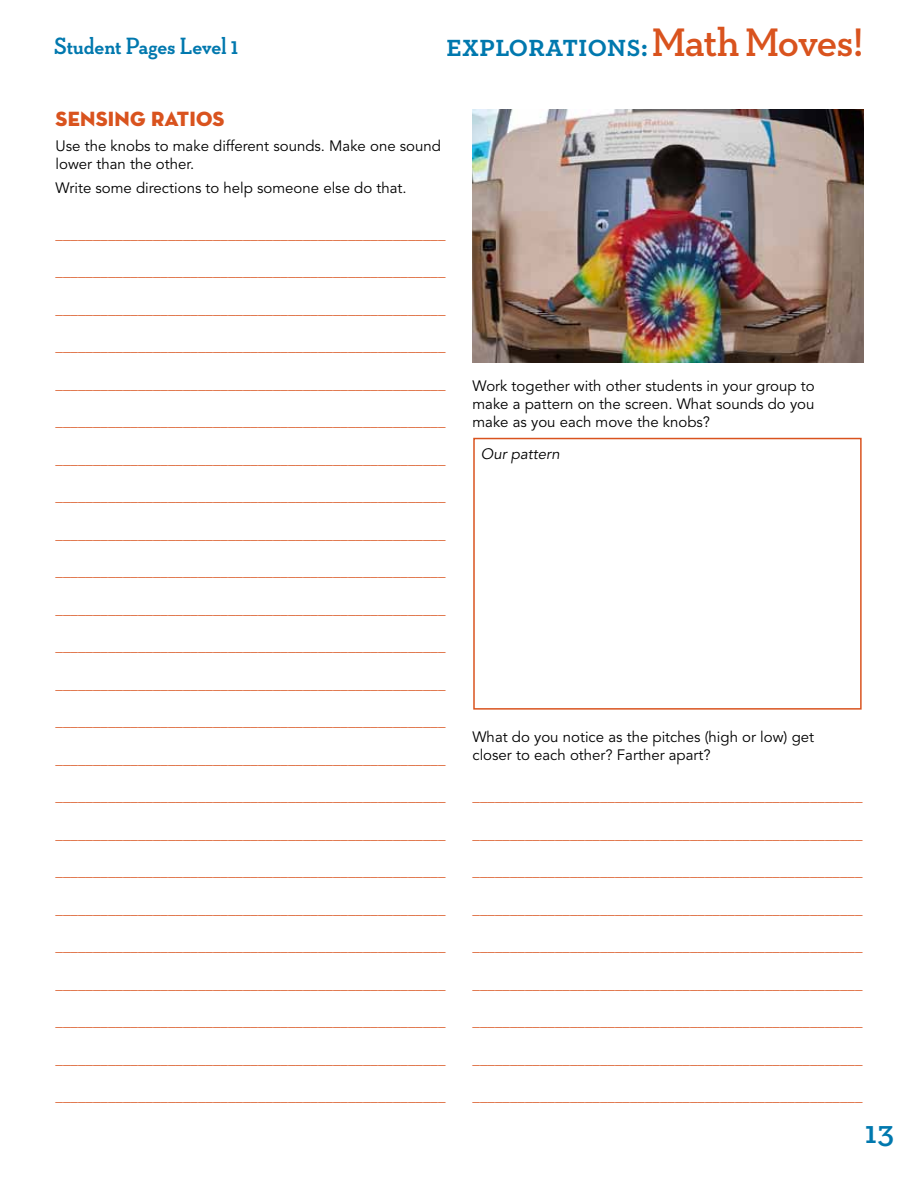
<style>
.page{position:relative;width:918px;height:1188px;background:#fff}
.page>*{position:absolute;margin:0;border:0;box-sizing:border-box;transform-origin:0 0}
.t1{font:600 33px "Neutraface Slab Text";color:#0078ae}
.t2{font:600 31.5px "Neutraface Slab Text";letter-spacing:-.02em;color:#0078ae}
.t3{font:700 24px "Neutraface Slab Display";color:#0078ae}
.t4{font:21px "Neutra Disp Titling";letter-spacing:.01em;color:#d9531e}
.t5{font:15px "Avenir";color:#d9531e}
.t6{font:15px/18px "Avenir";color:#000}
.t7{font:italic 15px "Avenir";color:#000}
.s1{font-size:40.5px;color:#d9531e}
</style>
<div class="page">
<img style="left:473px;top:109px;width:391px;height:253px">
<div style="left:473px;top:438px;width:389px;height:272px;border:2px solid #d9531e"></div>
<h3 class="t3" style="left:54px;top:32px;width:186px">Student Pages Level 1</h3>
<h2 class="t2" style="left:446px;top:25px;width:419px">explorations:<span class="s1">Math Moves!</span></h2>
<h3 class="t4" style="left:56px;top:105px;width:170px">SENSING RATIOS</h3>
<p class="t6" style="left:56px;top:137px;width:387px">Use the knobs to make different sounds. Make one sound lower than the other.</p>
<p class="t6" style="left:56px;top:180px;width:350px">Write some directions to help someone else do that.</p>
<p class="t5" style="left:56px;top:225px;width:391px">____________________________________________________</p>
<p class="t5" style="left:56px;top:263px;width:391px">____________________________________________________</p>
<p class="t5" style="left:56px;top:300px;width:391px">____________________________________________________</p>
<p class="t5" style="left:56px;top:338px;width:391px">____________________________________________________</p>
<p class="t5" style="left:56px;top:375px;width:391px">____________________________________________________</p>
<p class="t5" style="left:56px;top:413px;width:391px">____________________________________________________</p>
<p class="t5" style="left:56px;top:450px;width:391px">____________________________________________________</p>
<p class="t5" style="left:56px;top:488px;width:391px">____________________________________________________</p>
<p class="t5" style="left:56px;top:525px;width:391px">____________________________________________________</p>
<p class="t5" style="left:56px;top:563px;width:391px">____________________________________________________</p>
<p class="t5" style="left:56px;top:600px;width:391px">____________________________________________________</p>
<p class="t5" style="left:56px;top:638px;width:391px">____________________________________________________</p>
<p class="t5" style="left:56px;top:675px;width:391px">____________________________________________________</p>
<p class="t5" style="left:56px;top:713px;width:391px">____________________________________________________</p>
<p class="t5" style="left:56px;top:750px;width:391px">____________________________________________________</p>
<p class="t5" style="left:56px;top:788px;width:391px">____________________________________________________</p>
<p class="t5" style="left:56px;top:825px;width:391px">____________________________________________________</p>
<p class="t5" style="left:56px;top:863px;width:391px">____________________________________________________</p>
<p class="t5" style="left:56px;top:900px;width:391px">____________________________________________________</p>
<p class="t5" style="left:56px;top:938px;width:391px">____________________________________________________</p>
<p class="t5" style="left:56px;top:975px;width:391px">____________________________________________________</p>
<p class="t5" style="left:56px;top:1013px;width:391px">____________________________________________________</p>
<p class="t5" style="left:56px;top:1050px;width:391px">____________________________________________________</p>
<p class="t5" style="left:56px;top:1088px;width:391px">____________________________________________________</p>
<p class="t6" style="left:472px;top:378px;width:344px;text-align:justify">Work together with other students in your group to make a pattern on the screen. What sounds do you make as you each move the knobs?</p>
<p class="t7" style="left:481px;top:445px;width:80px">Our pattern</p>
<p class="t6" style="left:472px;top:729px;width:343px">What do you notice as the pitches (high or low) get closer to each other? Farther apart?</p>
<p class="t5" style="left:473px;top:788px;width:392px">____________________________________________________</p>
<p class="t5" style="left:473px;top:825px;width:392px">____________________________________________________</p>
<p class="t5" style="left:473px;top:863px;width:392px">____________________________________________________</p>
<p class="t5" style="left:473px;top:900px;width:392px">____________________________________________________</p>
<p class="t5" style="left:473px;top:938px;width:392px">____________________________________________________</p>
<p class="t5" style="left:473px;top:975px;width:392px">____________________________________________________</p>
<p class="t5" style="left:473px;top:1013px;width:392px">____________________________________________________</p>
<p class="t5" style="left:473px;top:1050px;width:392px">____________________________________________________</p>
<p class="t5" style="left:473px;top:1088px;width:392px">____________________________________________________</p>
<h1 class="t1" style="left:865px;top:1111px;width:31px">13</h1>
</div>
